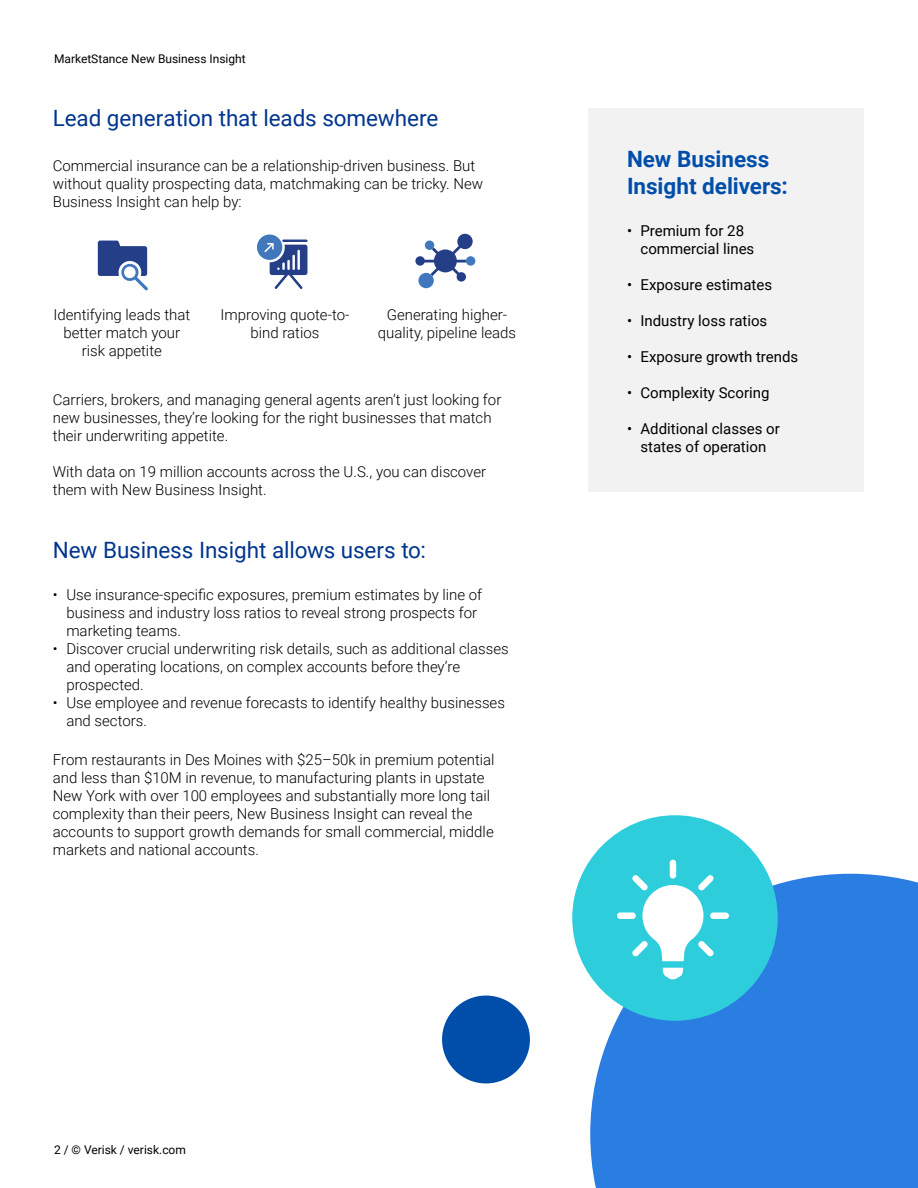
<style>
.page{position:relative;width:918px;height:1188px;background:#fff}
.page>*{position:absolute;margin:0;border:0;box-sizing:border-box;transform-origin:0 0}
.subhead_15_18{font:22.5px "Roboto";letter-spacing:-.005em;color:#00358e}
.subhead_sidebar_15_1{font:700 22.5px/27px "Roboto";color:#004eaa}
.body_copy_10_12{font:300 15px/18px "Roboto";color:#000}
.t1{font:15px/18px "Roboto";color:#000}
.t2{font:12px "Roboto";color:#000}
</style>
<div class="page">
<div style="left:588px;top:108px;width:276px;height:384px;background:#f2f2f2"></div>
<svg style="left:98px;top:241px;width:50px;height:49px"></svg>
<svg style="left:257px;top:235px;width:51px;height:54px"></svg>
<svg style="left:466px;top:256px;width:9px;height:10px"></svg>
<svg style="left:415px;top:234px;width:58px;height:48px"></svg>
<div style="left:418px;top:273px;width:16px;height:15px;background:#4178bd;border-radius:50%"></div>
<div style="left:590px;top:874px;width:327px;height:313px;background:#2a7de1"></div>
<div style="left:572px;top:815px;width:206px;height:206px;background:#2ecddc;border-radius:50%"></div>
<div style="left:442px;top:996px;width:88px;height:87px;background:#004eaa;border-radius:50%"></div>
<svg style="left:663px;top:968px;width:20px;height:11px"></svg>
<div style="left:670px;top:860px;width:6px;height:19px;background:#fff;border-radius:3px"></div>
<div style="left:617px;top:912px;width:19px;height:7px;background:#fff;border-radius:3px"></div>
<div style="left:710px;top:912px;width:19px;height:7px;background:#fff;border-radius:3px"></div>
<svg style="left:632px;top:875px;width:82px;height:86px"></svg>
<p class="t2" style="left:54px;top:50px;width:193px">MarketStance New Business Insight</p>
<p class="subhead_15_18" style="left:53px;top:102px;width:387px">Lead generation that leads somewhere</p>
<p class="body_copy_10_12" style="left:53px;top:156px;width:432px">Commercial insurance can be a relationship-driven business. But without quality prospecting data, matchmaking can be tricky. New<br>Business Insight can help by:</p>
<p class="body_copy_10_12" style="left:53px;top:305px;width:138px;text-align:center">Identifying leads that better match your risk appetite</p>
<p class="body_copy_10_12" style="left:221px;top:305px;width:130px;text-align:center">Improving quote-to&shy;bind ratios</p>
<p class="body_copy_10_12" style="left:378px;top:305px;width:140px;text-align:center">Generating higher&shy;quality, pipeline leads</p>
<p class="body_copy_10_12" style="left:53px;top:390px;width:450px">Carriers, brokers, and managing general agents aren’t just looking for new businesses, they’re looking for the right businesses that match their underwriting appetite.</p>
<p class="body_copy_10_12" style="left:53px;top:462px;width:435px">With data on 19 million accounts across the U.S., you can discover them with New Business Insight.</p>
<p class="subhead_15_18" style="left:53px;top:534px;width:375px">New Business Insight allows users to:</p>
<p class="body_copy_10_12" style="left:66px;top:585px;width:417px;text-indent:-14px">• Use insurance-specific exposures, premium estimates by line of business and industry loss ratios to reveal strong prospects for marketing teams.</p>
<p class="body_copy_10_12" style="left:66px;top:639px;width:444px;text-indent:-14px">• Discover crucial underwriting risk details, such as additional classes and operating locations, on complex accounts before they’re prospected.</p>
<p class="body_copy_10_12" style="left:66px;top:693px;width:440px;text-indent:-14px">• Use employee and revenue forecasts to identify healthy businesses and sectors.</p>
<p class="body_copy_10_12" style="left:53px;top:750px;width:443px">From restaurants in Des Moines with $25–50k in premium potential and less than $10M in revenue, to manufacturing plants in upstate New York with over 100 employees and substantially more long tail complexity than their peers, New Business Insight can reveal the accounts to support growth demands for small commercial, middle markets and national accounts.</p>
<p class="subhead_sidebar_15_1" style="left:627px;top:144px;width:162px">New Business<br>Insight delivers:</p>
<p class="t1" style="left:640px;top:221px;width:115px;text-indent:-14px">• Premium for 28 commercial lines</p>
<p class="t1" style="left:627px;top:275px;width:147px">• Exposure estimates</p>
<p class="t1" style="left:627px;top:311px;width:142px">• Industry loss ratios</p>
<p class="t1" style="left:627px;top:347px;width:173px">• Exposure growth trends</p>
<p class="t1" style="left:627px;top:383px;width:144px">• Complexity Scoring</p>
<p class="t1" style="left:627px;top:419px;width:154px;text-align:center">• Additional classes or states of operation</p>
<p class="t2" style="left:54px;top:1141px;width:134px">2 / © Verisk / verisk.com</p>
</div>
